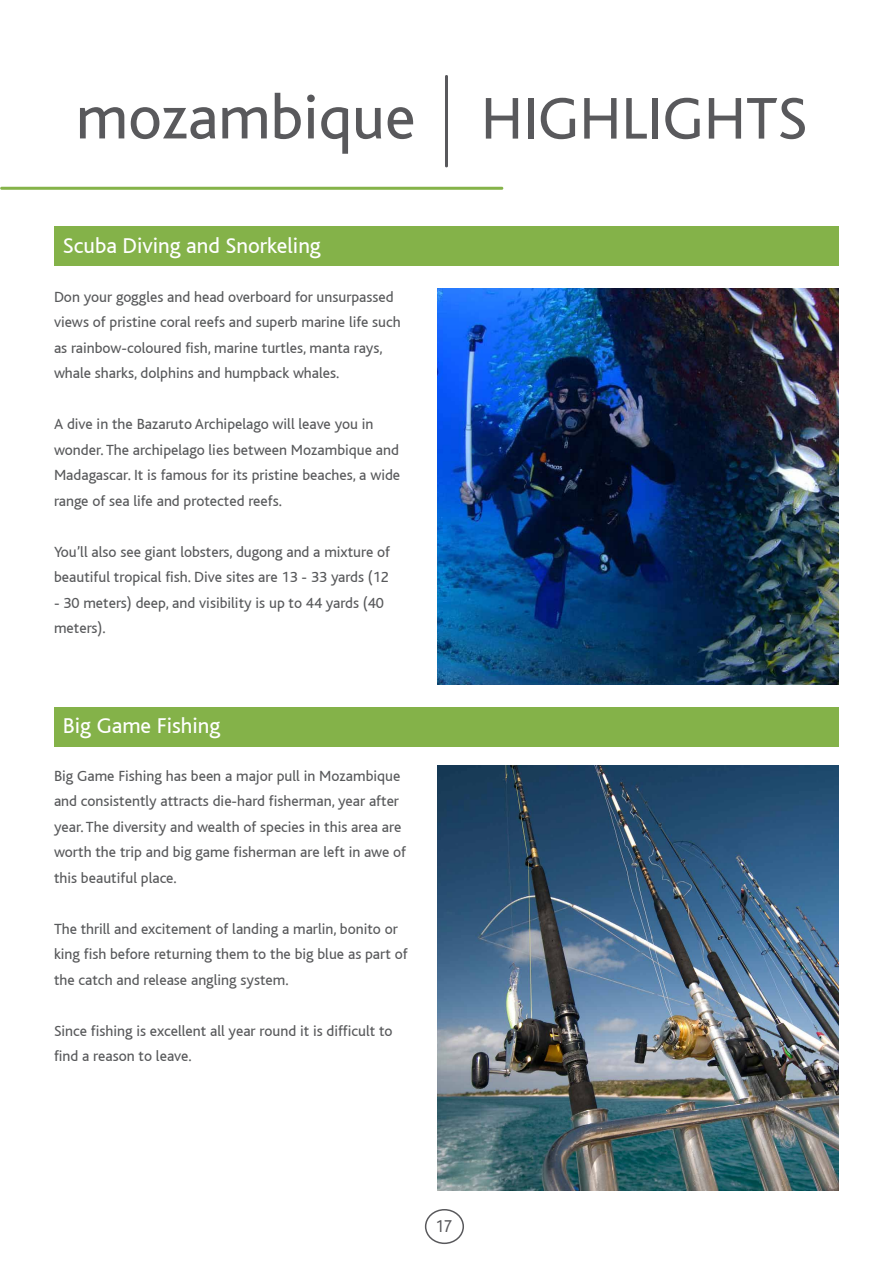
<style>
.page{position:relative;width:893px;height:1263px;background:#fff}
.page>*{position:absolute;margin:0;border:0;box-sizing:border-box;transform-origin:0 0}
.t1{font:64.5px "Bliss";color:#59595c}
.t2{font:22.5px "Bliss";color:#fff}
.t3{font:18px "Bliss";color:#59595c;scale:.9 1}
.t4{font:15.45px/25.5px "Bliss";color:#58595b}
.s1{font-size:61.5px}
</style>
<div class="page">
<svg style="left:0;top:187px;width:504px;height:3px;background:#8eb857"></svg>
<svg style="left:445px;top:75px;width:3px;height:93px"></svg>
<div style="left:425px;top:1209px;width:39px;height:35px;border:2px solid #59595c;border-radius:50%"></div>
<img style="left:437px;top:765px;width:402px;height:426px">
<div style="left:54px;top:226px;width:785px;height:40px;background:#84b249"></div>
<div style="left:54px;top:707px;width:785px;height:40px;background:#84b249"></div>
<img style="left:437px;top:289px;width:402px;height:395px">
<h1 class="t1" style="left:76px;top:83px;width:733px">mozambique <span class="s1">HIGHLIGHTS</span></h1>
<h2 class="t2" style="left:63px;top:234px;width:259px">Scuba Diving and Snorkeling</h2>
<p class="t4" style="left:54px;top:284px;width:348px">Don your goggles and head overboard for unsurpassed views of pristine coral reefs and superb marine life such as rainbow-coloured fish, marine turtles, manta rays, whale sharks, dolphins and humpback whales.</p>
<p class="t4" style="left:54px;top:411px;width:348px">A dive in the Bazaruto Archipelago will leave you in wonder. The archipelago lies between Mozambique and Madagascar. It is famous for its pristine beaches, a wide range of sea life and protected reefs.</p>
<p class="t4" style="left:54px;top:539px;width:338px">You’ll also see giant lobsters, dugong and a mixture of beautiful tropical fish. Dive sites are 13 - 33 yards (12</p>
<p class="t4" style="left:54px;top:590px;width:331px">- 30 meters) deep, and visibility is up to 44 yards (40 meters).</p>
<h2 class="t2" style="left:63px;top:713px;width:159px">Big Game Fishing</h2>
<p class="t4" style="left:54px;top:763px;width:354px">Big Game Fishing has been a major pull in Mozambique and consistently attracts die-hard fisherman, year after year. The diversity and wealth of species in this area are worth the trip and big game fisherman are left in awe of this beautiful place.</p>
<p class="t4" style="left:54px;top:916px;width:355px">The thrill and excitement of landing a marlin, bonito or king fish before returning them to the big blue as part of the catch and release angling system.</p>
<p class="t4" style="left:54px;top:1018px;width:340px">Since fishing is excellent all year round it is difficult to find a reason to leave.</p>
<p class="t3" style="left:435px;top:1216px;width:20px">17</p>
</div>
